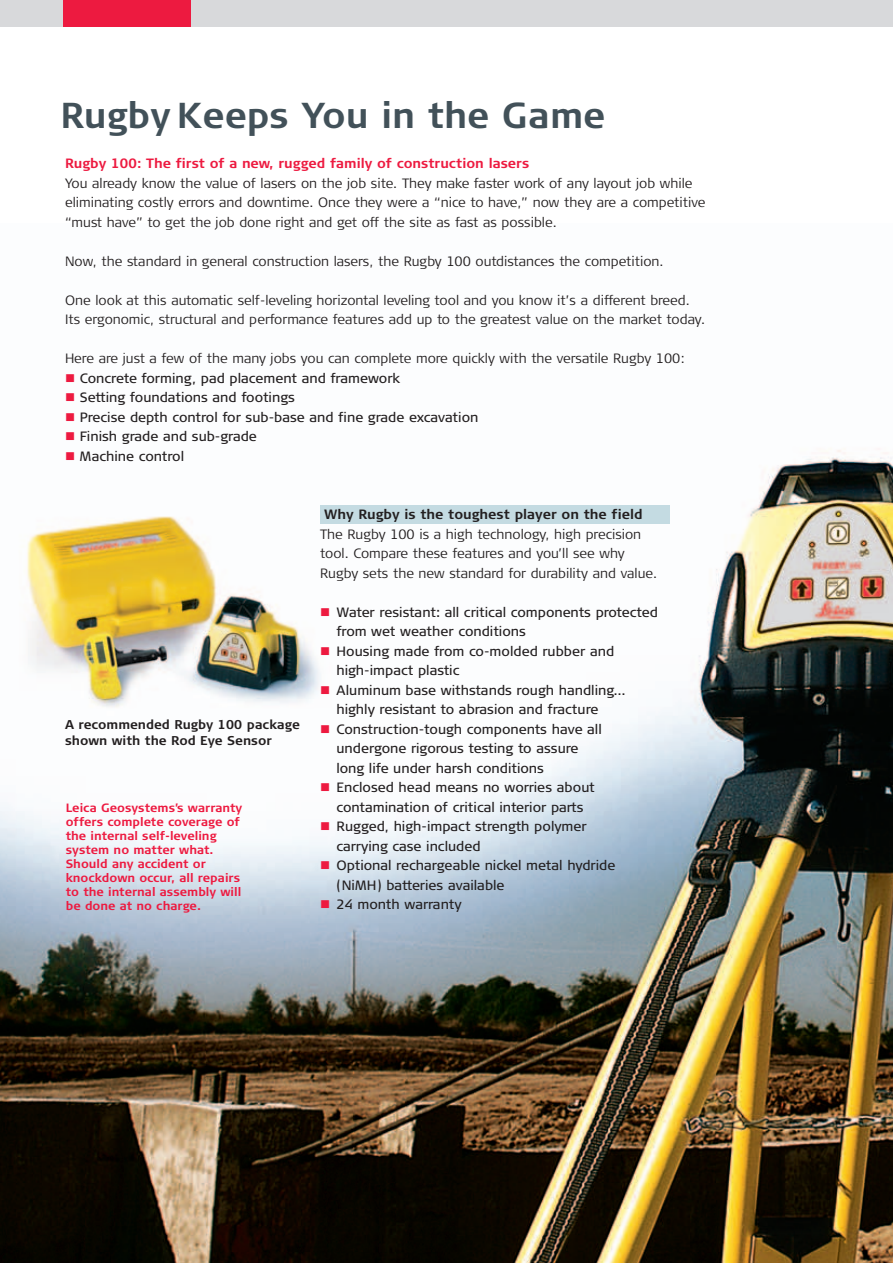
<style>
.page{position:relative;width:893px;height:1263px;background:#fff}
.page>*{position:absolute;margin:0;border:0;box-sizing:border-box;transform-origin:0 0}
.t1{font:700 36px "Signa Column";color:#425159}
.t2{font:300 13.5px/19.5px "Signa Column";color:#231f20}
.t3{font:13.5px/19.5px "Signa Column";color:#231f20}
.t4{font:700 13.5px "Signa Column";color:#ed1a40}
.t5{font:700 13.5px "Signa Column";color:#231f20}
.t6{font:700 12.75px/15.3px "Signa Column";color:#231f20}
.t7{font:700 12px/14.1px "Signa Column";color:#ed1a40}
</style>
<div class="page">
<img style="left:0;top:450px;width:893px;height:813px">
<div style="left:0;top:0;width:893px;height:26px;background:#d8d9db"></div>
<div style="left:64px;top:0;width:127px;height:26px;background:#ed1a40"></div>
<img style="left:9px;top:508px;width:326px;height:219px">
<div style="left:320px;top:505px;width:349px;height:19px;background:#c4dbe2"></div>
<svg style="left:66px;top:452px;width:8px;height:8px"></svg>
<svg style="left:321px;top:608px;width:8px;height:8px"></svg>
<svg style="left:321px;top:647px;width:8px;height:8px"></svg>
<svg style="left:321px;top:686px;width:8px;height:8px"></svg>
<svg style="left:321px;top:725px;width:8px;height:8px"></svg>
<svg style="left:321px;top:783px;width:8px;height:8px"></svg>
<svg style="left:321px;top:822px;width:8px;height:8px"></svg>
<svg style="left:321px;top:861px;width:8px;height:8px"></svg>
<svg style="left:321px;top:900px;width:8px;height:8px"></svg>
<h1 class="t1" style="left:61px;top:101px;width:546px">Rugby Keeps You in the Game</h1>
<p class="t4" style="left:65px;top:158px;width:466px">Rugby 100: The first of a new, rugged family of construction lasers</p>
<p class="t2" style="left:65px;top:174px;width:642px">You already know the value of lasers on the job site. They make faster work of any layout job while eliminating costly errors and downtime. Once they were a “nice to have,” now they are a competitive “must have” to get the job done right and get off the site as fast as possible.</p>
<p class="t2" style="left:65px;top:252px;width:600px">Now, the standard in general construction lasers, the Rugby 100 outdistances the competition.</p>
<p class="t2" style="left:65px;top:291px;width:641px">One look at this automatic self-leveling horizontal leveling tool and you know it’s a different breed.<br>Its ergonomic, structural and performance features add up to the greatest value on the market today.</p>
<p class="t2" style="left:65px;top:350px;width:621px">Here are just a few of the many jobs you can complete more quickly with the versatile Rugby 100:</p>
<p class="t3" style="left:80px;top:369px;width:400px">Concrete forming, pad placement and framework<br>Setting foundations and footings<br>Precise depth control for sub-base and fine grade excavation Finish grade and sub-grade<br>Machine control</p>
<p class="t6" style="left:65px;top:718px;width:236px">A recommended Rugby 100 package shown with the Rod Eye Sensor</p>
<p class="t7" style="left:66px;top:801px;width:178px">Leica Geosystems’s warranty offers complete coverage of the internal self-leveling system no matter what.<br>Should any accident or knockdown occur, all repairs to the internal assembly will be done at no charge.</p>
<p class="t5" style="left:324px;top:509px;width:320px">Why Rugby is the toughest player on the field</p>
<p class="t2" style="left:320px;top:525px;width:339px">The Rugby 100 is a high technology, high precision tool. Compare these features and you’ll see why<br>Rugby sets the new standard for durability and value.</p>
<p class="t3" style="left:336px;top:603px;width:323px">Water resistant: all critical components protected from wet weather conditions<br>Housing made from co-molded rubber and high-impact plastic<br>Aluminum base withstands rough handling… highly resistant to abrasion and fracture Construction-tough components have all undergone rigorous testing to assure<br>long life under harsh conditions<br>Enclosed head means no worries about contamination of critical interior parts<br>Rugged, high-impact strength polymer<br>carrying case included<br>Optional rechargeable nickel metal hydride (NiMH) batteries available<br>24 month warranty</p>
</div>
